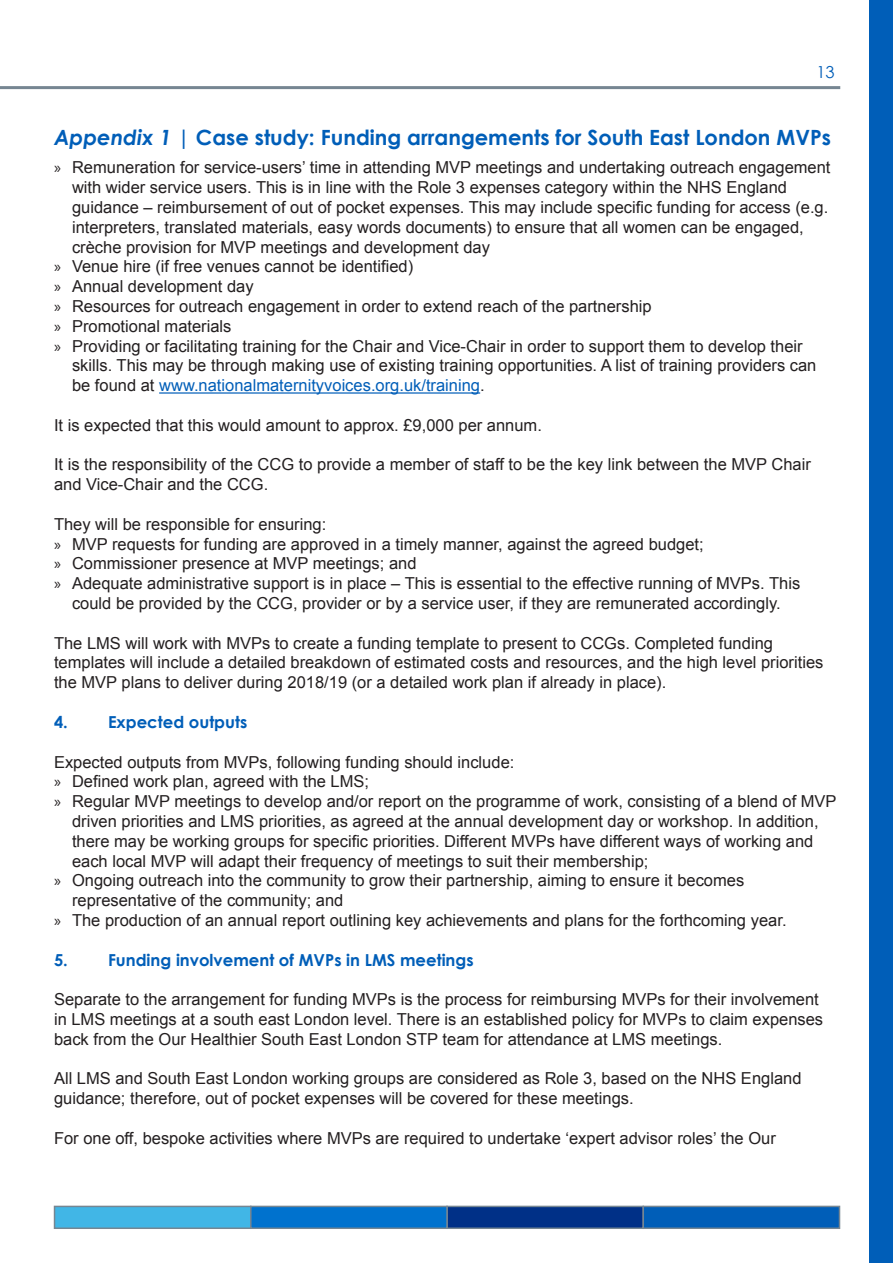
<style>
.page{position:relative;width:893px;height:1263px;background:#fff}
.page>*{position:absolute;margin:0;border:0;box-sizing:border-box;transform-origin:0 0}
.Heading_1{font:700 21px "Century Gothic";color:#005eb8}
.Body_copy{font:16.5px/19.8px "Arial";color:#231f20}
.Heading_2_copy{font:700 16.5px "Century Gothic";color:#005eb8}
.t1{font:16.5px "Century Gothic";color:#005eb8}
.s1{font-style:italic}
.s2{font-family:"Myriad Pro"}
.s3{color:#005eb8}
</style>
<div class="page">
<div style="left:869px;top:0;width:24px;height:1263px;background:#005eb8"></div>
<hr style="left:0;top:86px;width:840px;height:3px;background:#768692">
<div style="left:54px;top:1206px;width:198px;height:23px;background:#41b6e6;border:2px solid #768692"></div>
<div style="left:446px;top:1206px;width:198px;height:23px;background:#003087;border:2px solid #768692"></div>
<div style="left:250px;top:1206px;width:198px;height:23px;background:#0072ce;border:2px solid #768692"></div>
<div style="left:642px;top:1206px;width:198px;height:23px;background:#005eb8;border:2px solid #768692"></div>
<hr style="left:159px;top:392px;width:321px;height:2px;background:#005eb8">
<p class="t1" style="left:816px;top:60px;width:20px">13</p>
<p class="Heading_1" style="left:54px;top:121px;width:779px"><span class="s1">Appendix 1</span> | Case study: Funding arrangements for South East London MVPs</p>
<p class="Body_copy" style="left:72px;top:158px;width:760px;text-indent:-18px"><span class="s2">»</span> Remuneration for service-users’ time in attending MVP meetings and undertaking outreach engagement with wider service users. This is in line with the Role 3 expenses category within the NHS England guidance – reimbursement of out of pocket expenses. This may include specific funding for access (e.g. interpreters, translated materials, easy words documents) to ensure that all women can be engaged, crèche provision for MVP meetings and development day</p>
<p class="Body_copy" style="left:54px;top:257px;width:361px"><span class="s2">»</span> Venue hire (if free venues cannot be identified)</p>
<p class="Body_copy" style="left:54px;top:277px;width:201px"><span class="s2">»</span> Annual development day</p>
<p class="Body_copy" style="left:54px;top:296px;width:599px"><span class="s2">»</span> Resources for outreach engagement in order to extend reach of the partnership</p>
<p class="Body_copy" style="left:54px;top:316px;width:179px"><span class="s2">»</span> Promotional materials</p>
<p class="Body_copy" style="left:72px;top:336px;width:746px;text-indent:-18px"><span class="s2">»</span> Providing or facilitating training for the Chair and Vice-Chair in order to support them to develop their skills. This may be through making use of existing training opportunities. A list of training providers can be found at <span class="s3">www.nationalmaternityvoices.org.uk/training</span>.</p>
<p class="Body_copy" style="left:54px;top:415px;width:489px">It is expected that this would amount to approx. £9,000 per annum.</p>
<p class="Body_copy" style="left:54px;top:455px;width:758px">It is the responsibility of the CCG to provide a member of staff to be the key link between the MVP Chair and Vice-Chair and the CCG.</p>
<p class="Body_copy" style="left:54px;top:514px;width:274px">They will be responsible for ensuring:</p>
<p class="Body_copy" style="left:54px;top:534px;width:651px"><span class="s2">»</span> MVP requests for funding are approved in a timely manner, against the agreed budget;</p>
<p class="Body_copy" style="left:54px;top:554px;width:364px"><span class="s2">»</span> Commissioner presence at MVP meetings; and</p>
<p class="Body_copy" style="left:54px;top:574px;width:748px;text-align:center"><span class="s2">»</span> Adequate administrative support is in place – This is essential to the effective running of MVPs. This could be provided by the CCG, provider or by a service user, if they are remunerated accordingly.</p>
<p class="Body_copy" style="left:54px;top:633px;width:771px">The LMS will work with MVPs to create a funding template to present to CCGs. Completed funding templates will include a detailed breakdown of estimated costs and resources, and the high level priorities the MVP plans to deliver during 2018/19 (or a detailed work plan if already in place).</p>
<p class="Heading_2_copy" style="left:54px;top:709px;width:15px">4.</p>
<p class="Heading_2_copy" style="left:108px;top:709px;width:141px">Expected outputs</p>
<p class="Body_copy" style="left:54px;top:752px;width:462px">Expected outputs from MVPs, following funding should include:</p>
<p class="Body_copy" style="left:54px;top:772px;width:317px"><span class="s2">»</span> Defined work plan, agreed with the LMS;</p>
<p class="Body_copy" style="left:72px;top:791px;width:766px;text-indent:-18px"><span class="s2">»</span> Regular MVP meetings to develop and/or report on the programme of work, consisting of a blend of MVP driven priorities and LMS priorities, as agreed at the annual development day or workshop. In addition, there may be working groups for specific priorities. Different MVPs have different ways of working and each local MVP will adapt their frequency of meetings to suit their membership;</p>
<p class="Body_copy" style="left:72px;top:871px;width:674px;text-indent:-18px"><span class="s2">»</span> Ongoing outreach into the community to grow their partnership, aiming to ensure it becomes representative of the community; and</p>
<p class="Body_copy" style="left:54px;top:910px;width:734px"><span class="s2">»</span> The production of an annual report outlining key achievements and plans for the forthcoming year.</p>
<p class="Heading_2_copy" style="left:54px;top:947px;width:15px">5.</p>
<p class="Heading_2_copy" style="left:108px;top:947px;width:367px">Funding involvement of MVPs in LMS meetings</p>
<p class="Body_copy" style="left:54px;top:989px;width:771px">Separate to the arrangement for funding MVPs is the process for reimbursing MVPs for their involvement in LMS meetings at a south east London level. There is an established policy for MVPs to claim expenses back from the Our Healthier South East London STP team for attendance at LMS meetings.</p>
<p class="Body_copy" style="left:54px;top:1069px;width:749px">All LMS and South East London working groups are considered as Role 3, based on the NHS England guidance; therefore, out of pocket expenses will be covered for these meetings.</p>
<p class="Body_copy" style="left:54px;top:1128px;width:723px">For one off, bespoke activities where MVPs are required to undertake ‘expert advisor roles’ the Our</p>
</div>
